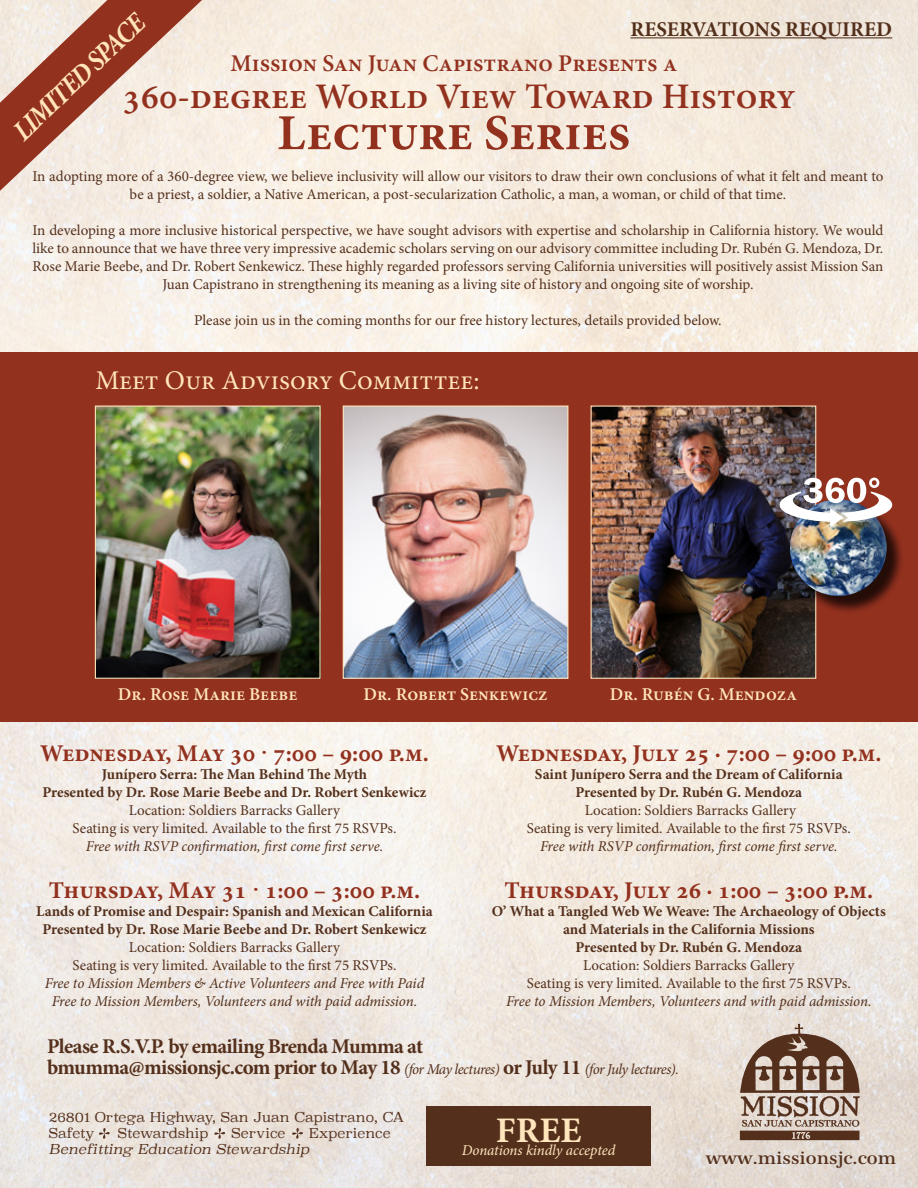
<style>
.page{position:relative;width:918px;height:1188px;background:#fff}
.page>*{position:absolute;margin:0;border:0;box-sizing:border-box;transform-origin:0 0}
.t1{font:700 50.4px "Minion Pro";color:#93311f}
.t2{font:600 36px "Minion Pro";letter-spacing:-.005em;color:#93311f}
.t3{font:700 36px "Minion Pro";color:#ffe5bc}
.t4{font:italic 700 28.5px "Minion Pro";color:#ffe5bc;scale:.91 1}
.t5{font:27px "Minion Pro";color:#ffe5bc}
.t6{font:700 24px "Minion Pro";color:#93311f}
.t7{font:600 24px "Minion Pro";color:#93311f}
.t8{font:700 21px/21px "Minion Pro";letter-spacing:-.03em;color:#54301c}
.t9{font:700 21px "Minion Pro";color:#54301c}
.t10{font:600 18px "Minion Pro";color:#ffe5bc}
.t11{font:500 18px "Antiqua";color:#54301c}
.t12{font:15px/18px "Minion Pro";color:#54301c;text-align:center}
.t13{font:700 15px/18px "Minion Pro";letter-spacing:-.005em;color:#54301c;text-align:center}
.t14{font:italic 15px/18px "Minion Pro";letter-spacing:-.01em;color:#54301c;text-align:center}
.t15{font:italic 15px "Minion Pro";letter-spacing:-.005em;color:#ffe5bc}
.t16{font:300 13.5px/16.2px "Superclarendon";color:#54301c}
.t17{font:italic 300 13.5px "Superclarendon";color:#54301c}
.s1{font-family:"Bookman Old Style"}
.s2{font-weight:400;font-style:italic;font-size:15px}
</style>
<div class="page">
<img style="left:0;top:0;width:918px;height:1188px">
<div style="left:0;top:352px;width:918px;height:369px;background:#93311f"></div>
<img style="left:97px;top:408px;width:222px;height:269px">
<div style="left:95px;top:406px;width:226px;height:273px;border:1px solid #ffe3bb"></div>
<img style="left:345px;top:408px;width:221px;height:269px">
<div style="left:343px;top:406px;width:225px;height:273px;border:1px solid #ffe3bb"></div>
<img style="left:593px;top:408px;width:221px;height:269px">
<div style="left:591px;top:406px;width:225px;height:273px;border:1px solid #ffe3bb"></div>
<svg style="left:740px;top:1024px;width:121px;height:116px;background:#a48f82"></svg>
<svg style="left:99px;top:1128px;width:11px;height:11px"></svg>
<div style="left:792px;top:502px;width:113px;height:112px;background:#000;opacity:.75"></div>
<img style="left:790px;top:499px;width:97px;height:97px;border-radius:48px">
<img style="left:780px;top:478px;width:112px;height:49px">
<div style="left:426px;top:1107px;width:225px;height:59px;background:#54301c"></div>
<svg style="left:0;top:0;width:202px;height:191px;background:#d1a99c"></svg>
<svg style="left:214px;top:1128px;width:11px;height:11px"></svg>
<svg style="left:292px;top:1128px;width:11px;height:11px"></svg>
<hr style="left:631px;top:37px;width:261px;height:1px;background:#54301c">
<h3 class="t4" style="left:4px;top:120px;width:188px;rotate:-43deg">LIMITED SPACE</h3>
<h3 class="t9" style="left:631px;top:14px;width:263px">RESERVATIONS REQUIRED</h3>
<h3 class="t7" style="left:231px;top:47px;width:448px">Mission San Juan Capistrano Presents a</h3>
<h2 class="t2" style="left:122px;top:71px;width:675px">360-degree World View Toward History</h2>
<h1 class="t1" style="left:277px;top:98px;width:355px">Lecture Series</h1>
<p class="t12" style="left:32px;top:167px;width:853px">In adopting more of a 360-degree view, we believe inclusivity will allow our visitors to draw their own conclusions of what it felt and meant to be a priest, a soldier, a Native American, a post-secularization Catholic, a man, a woman, or child of that time.</p>
<p class="t12" style="left:32px;top:221px;width:853px">In developing a more inclusive historical perspective, we have sought advisors with expertise and scholarship in California history. We would like to announce that we have three very impressive academic scholars serving on our advisory committee including Dr. Rubén G. Mendoza, Dr.<br>Rose Marie Beebe, and Dr. Robert Senkewicz. These highly regarded professors serving California universities will positively assist Mission San Juan Capistrano in strengthening its meaning as a living site of history and ongoing site of worship.</p>
<p class="t12" style="left:194px;top:311px;width:529px">Please join us in the coming months for our free history lectures, details provided below.</p>
<h3 class="t5" style="left:95px;top:362px;width:386px">Meet Our Advisory Committee:</h3>
<p class="t10" style="left:118px;top:682px;width:181px">Dr. Rose Marie Beebe</p>
<p class="t10" style="left:364px;top:682px;width:186px">Dr. Robert Senkewicz</p>
<p class="t10" style="left:610px;top:682px;width:189px">Dr. Rubén G. Mendoza</p>
<h3 class="t6" style="left:40px;top:736px;width:390px">Wednesday, May 30 <span class="s1">·</span> 7:00 – 9:00 p.m.</h3>
<p class="t13" style="left:42px;top:765px;width:386px">Junípero Serra: The Man Behind The Myth<br>Presented by Dr. Rose Marie Beebe and Dr. Robert Senkewicz</p>
<p class="t12" style="left:73px;top:801px;width:325px">Location: Soldiers Barracks Gallery<br>Seating is very limited. Available to the first 75 RSVPs.</p>
<p class="t14" style="left:86px;top:837px;width:299px">Free with RSVP confirmation, first come first serve.</p>
<h3 class="t6" style="left:49px;top:873px;width:373px">Thursday, May 31 <span class="s1">·</span> 1:00 – 3:00 p.m.</h3>
<p class="t13" style="left:36px;top:902px;width:398px">Lands of Promise and Despair: Spanish and Mexican California<br>Presented by Dr. Rose Marie Beebe and Dr. Robert Senkewicz</p>
<p class="t12" style="left:73px;top:938px;width:325px">Location: Soldiers Barracks Gallery<br>Seating is very limited. Available to the first 75 RSVPs.</p>
<p class="t14" style="left:45px;top:974px;width:381px">Free to Mission Members &amp; Active Volunteers and Free with Paid<br>Free to Mission Members, Volunteers and with paid admission.</p>
<h3 class="t6" style="left:496px;top:736px;width:387px">Wednesday, July 25 · 7:00 – 9:00 p.m.</h3>
<p class="t13" style="left:535px;top:765px;width:309px">Saint Junípero Serra and the Dream of California<br>Presented by Dr. Rubén G. Mendoza</p>
<p class="t12" style="left:527px;top:801px;width:325px">Location: Soldiers Barracks Gallery<br>Seating is very limited. Available to the first 75 RSVPs.</p>
<p class="t14" style="left:540px;top:837px;width:299px">Free with RSVP confirmation, first come first serve.</p>
<h3 class="t6" style="left:504px;top:873px;width:370px">Thursday, July 26 · 1:00 – 3:00 p.m.</h3>
<p class="t13" style="left:492px;top:902px;width:395px">O’ What a Tangled Web We Weave: The Archaeology of Objects and Materials in the California Missions<br>Presented by Dr. Rubén G. Mendoza</p>
<p class="t12" style="left:527px;top:956px;width:325px">Location: Soldiers Barracks Gallery<br>Seating is very limited. Available to the first 75 RSVPs.</p>
<p class="t14" style="left:506px;top:992px;width:367px">Free to Mission Members, Volunteers and with paid admission.</p>
<h3 class="t8" style="left:47px;top:1035px;width:633px">Please R.S.V.P. by emailing Brenda Mumma at<br>bmumma@missionsjc.com prior to May 18 <span class="s2">(for May lectures)</span> or July 11 <span class="s2">(for July lectures).</span></h3>
<h2 class="t3" style="left:496px;top:1105px;width:87px">FREE</h2>
<p class="t15" style="left:462px;top:1140px;width:155px">Donations kindly accepted</p>
<p class="t16" style="left:49px;top:1110px;width:357px">26801 Ortega Highway, San Juan Capistrano, CA<br>Safety</p>
<p class="t16" style="left:118px;top:1126px;width:92px">Stewardship</p>
<p class="t16" style="left:232px;top:1126px;width:55px">Service</p>
<p class="t16" style="left:309px;top:1126px;width:83px">Experience</p>
<p class="t17" style="left:49px;top:1141px;width:262px">Benefitting Education Stewardship</p>
<p class="t11" style="left:706px;top:1148px;width:192px">www.missionsjc.com</p>
</div>
